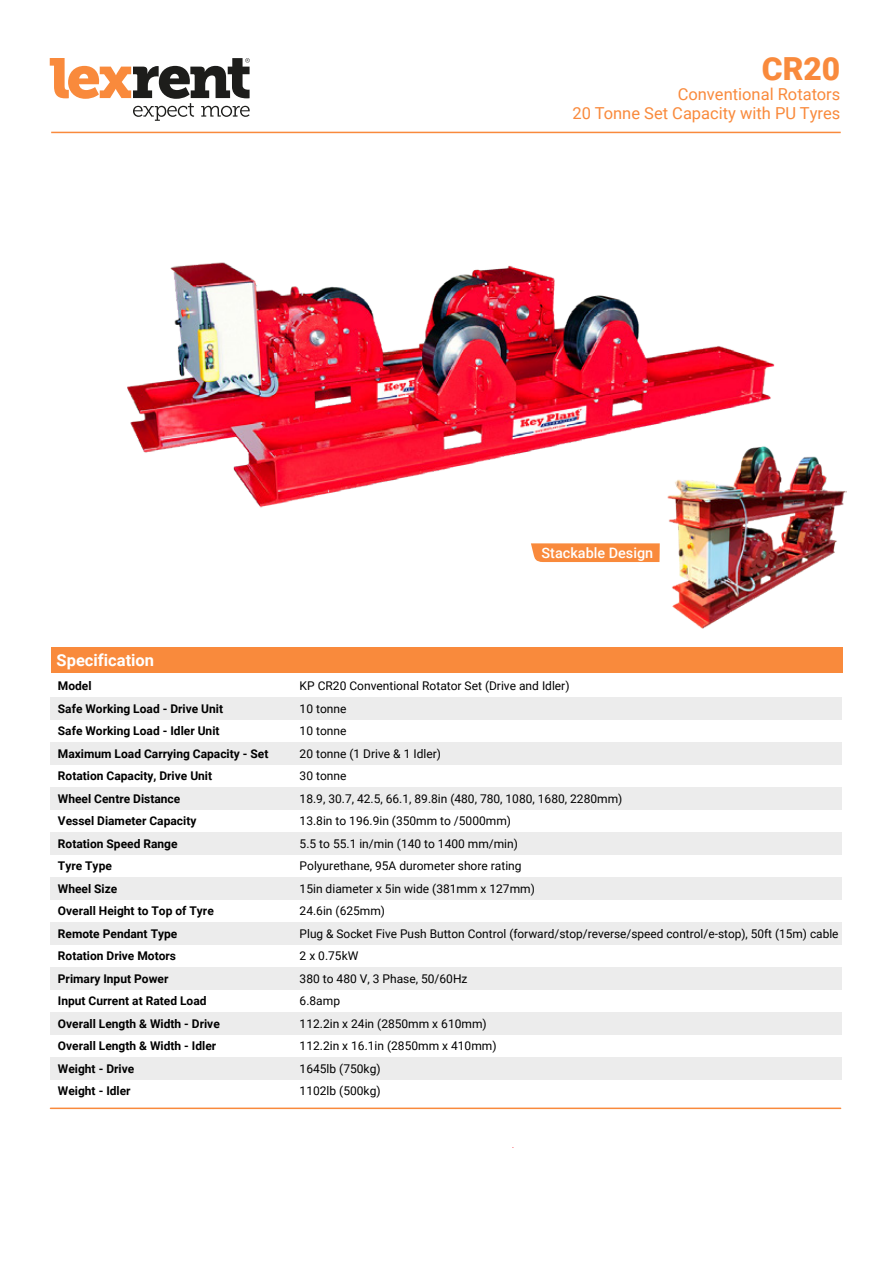
<style>
.page{position:relative;width:893px;height:1263px;background:#fff}
.page>*{position:absolute;margin:0;border:0;box-sizing:border-box;transform-origin:0 0}
.t1{font:900 31.8px "Roboto";color:#f98a3c}
.t2{font:16.5px/19.8px "Roboto";color:#f98a3c;text-align:right}
.t3{font:700 16.5px "Roboto";color:#fff}
.t4{font:500 14.4px "Roboto";color:#fff}
.t5{font:12px/22.5px "Roboto";color:#000}
.t6{font:700 12px/22.5px "Roboto";color:#000}
.t7{font:300 11.25px "Roboto";color:#f5333f}
</style>
<div class="page">
<hr style="left:51px;top:132px;width:790px;height:1px;background:#f98a3c">
<hr style="left:50px;top:1107px;width:791px;height:2px;background:#f98a3c">
<svg style="left:50px;top:58px;width:200px;height:63px"></svg>
<div style="left:51px;top:742px;width:791px;height:22px;background:#ececec"></div>
<div style="left:51px;top:787px;width:791px;height:22px;background:#ececec"></div>
<div style="left:51px;top:832px;width:791px;height:22px;background:#ececec"></div>
<div style="left:51px;top:877px;width:791px;height:22px;background:#ececec"></div>
<div style="left:51px;top:922px;width:791px;height:22px;background:#ececec"></div>
<div style="left:51px;top:967px;width:791px;height:22px;background:#ececec"></div>
<div style="left:51px;top:1012px;width:791px;height:22px;background:#ececec"></div>
<div style="left:51px;top:1057px;width:791px;height:22px;background:#ececec"></div>
<div style="left:51px;top:697px;width:791px;height:22px;background:#ececec"></div>
<div style="left:51px;top:647px;width:791px;height:26px;background:#f98a3c"></div>
<img style="left:127px;top:262px;width:648px;height:246px">
<img style="left:663px;top:437px;width:183px;height:192px">
<svg style="left:531px;top:543px;width:129px;height:19px;background:#f98e44"></svg>
<h1 class="t1" style="left:762px;top:46px;width:80px">CR20</h1>
<h2 class="t2" style="left:572px;top:83px;width:269px">Conventional Rotators<br>20 Tonne Set Capacity with PU Tyres</h2>
<h2 class="t3" style="left:57px;top:648px;width:99px">Specification</h2>
<p class="t4" style="left:542px;top:542px;width:113px">Stackable Design</p>
<p class="t6" style="left:58px;top:674px;width:212px">Model<br>Safe Working Load - Drive Unit<br>Safe Working Load - Idler Unit<br>Maximum Load Carrying Capacity - Set<br>Rotation Capacity, Drive Unit<br>Wheel Centre Distance<br>Vessel Diameter Capacity<br>Rotation Speed Range<br>Tyre Type<br>Wheel Size<br>Overall Height to Top of Tyre<br>Remote Pendant Type<br>Rotation Drive Motors<br>Primary Input Power<br>Input Current at Rated Load<br>Overall Length &amp; Width - Drive<br>Overall Length &amp; Width - Idler<br>Weight - Drive<br>Weight - Idler</p>
<p class="t5" style="left:300px;top:674px;width:540px">KP CR20 Conventional Rotator Set (Drive and Idler)<br>10 tonne<br>10 tonne<br>20 tonne (1 Drive &amp; 1 Idler)<br>30 tonne<br>18.9, 30.7, 42.5, 66.1, 89.8in (480, 780, 1080, 1680, 2280mm)<br>13.8in to 196.9in (350mm to /5000mm)<br>5.5 to 55.1 in/min (140 to 1400 mm/min)<br>Polyurethane, 95A durometer shore rating<br>15in diameter x 5in wide (381mm x 127mm)<br>24.6in (625mm)<br>Plug &amp; Socket Five Push Button Control (forward/stop/reverse/speed control/e-stop), 50ft (15m) cable<br>2 x 0.75kW<br>380 to 480 V, 3 Phase, 50/60Hz<br>6.8amp<br>112.2in x 24in (2850mm x 610mm)<br>112.2in x 16.1in (2850mm x 410mm)<br>1645lb (750kg)<br>1102lb (500kg)</p>
<p class="t7" style="left:512px;top:1136px;width:4px">.</p>
</div>
